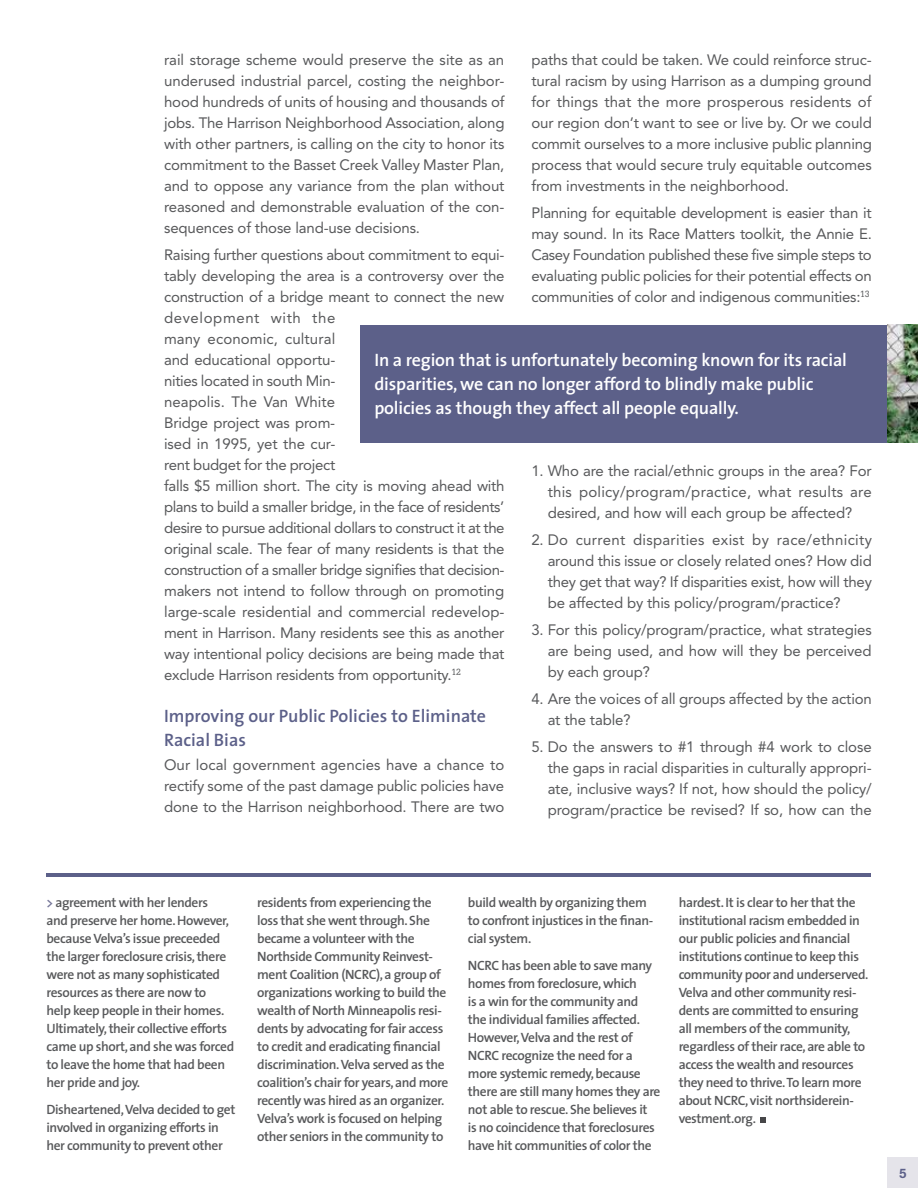
<style>
.page{position:relative;width:918px;height:1188px;background:#fff}
.page>*{position:absolute;margin:0;border:0;box-sizing:border-box;transform-origin:0 0}
.t1{font:600 18px/24px "The Sans";letter-spacing:-.01em;color:#fff}
.t2{font:600 18px/24px "The Sans";color:#5c6089}
.t3{font:15px/21px "Avenir";letter-spacing:-.015em;color:#58595b;text-align:justify}
.t4{font:600 13.5px/18px "The Sans";letter-spacing:-.03em;color:#58595b}
.t5{font:700 13.5px "Akzidenz Grotesk";color:#5c6089}
.s1{color:#757699}
</style>
<div class="page">
<div style="left:888px;top:1158px;width:30px;height:30px;background:#e5e4ea"></div>
<div style="left:361px;top:325px;width:557px;height:117px;background:#5c6089"></div>
<img style="left:888px;top:325px;width:30px;height:117px">
<hr style="left:47px;top:873px;width:824px;height:4px;background:#5c6089">
<svg style="left:760px;top:1117px;width:6px;height:6px"></svg>
<p class="t3" style="left:531px;top:50px;width:342px">paths that could be taken. We could reinforce struc&shy;tural racism by using Harrison as a dumping ground for things that the more prosperous residents of our region don’t want to see or live by. Or we could commit ourselves to a more inclusive public planning process that would secure truly equitable outcomes from investments in the neighborhood.</p>
<p class="t3" style="left:531px;top:203px;width:342px">Planning for equitable development is easier than it may sound. In its Race Matters toolkit, the Annie E.<br>Casey Foundation published these five simple steps to evaluating public policies for their potential effects on communities of color and indigenous communities:<sup>13</sup></p>
<p class="t3" style="left:164px;top:50px;width:342px">rail storage scheme would preserve the site as an underused industrial parcel, costing the neighbor&shy;hood hundreds of units of housing and thousands of jobs. The Harrison Neighborhood Association, along with other partners, is calling on the city to honor its commitment to the Basset Creek Valley Master Plan, and to oppose any variance from the plan without reasoned and demonstrable evaluation of the con&shy;sequences of those land-use decisions.</p>
<p class="t3" style="left:164px;top:245px;width:342px;text-align:left">Raising further questions about commitment to equi&shy;tably developing the area is a controversy over the construction of a bridge meant to connect the new development with the<br>many economic, cultural<br>and educational opportu-<br>nities located in south Min-<br>neapolis. The Van White<br>Bridge project was prom-<br>ised in 1995, yet the cur-<br>rent budget for the project<br>falls $5 million short. The city is moving ahead with plans to build a smaller bridge, in the face of residents’ desire to pursue additional dollars to construct it at the original scale. The fear of many residents is that the construction of a smaller bridge signifies that decision&shy;makers not intend to follow through on promoting large-scale residential and commercial redevelop&shy;ment in Harrison. Many residents see this as another way intentional policy decisions are being made that exclude Harrison residents from opportunity.<sup>12</sup></p>
<p class="t2" style="left:164px;top:704px;width:324px">Improving our Public Policies to Eliminate<br>Racial Bias</p>
<p class="t3" style="left:164px;top:755px;width:342px">Our local government agencies have a chance to rectify some of the past damage public policies have done to the Harrison neighborhood. There are two</p>
<p class="t1" style="left:374px;top:348px;width:474px">In a region that is unfortunately becoming known for its racial disparities, we can no longer afford to blindly make public policies as though they affect all people equally.</p>
<p class="t3" style="left:548px;top:461px;width:326px;text-indent:-16px">1. Who are the racial/ethnic groups in the area? For this policy/program/practice, what results are desired, and how will each group be affected?</p>
<p class="t3" style="left:548px;top:530px;width:326px;text-indent:-16px">2. Do current disparities exist by race/ethnicity around this issue or closely related ones? How did they get that way? If disparities exist, how will they be affected by this policy/program/practice?</p>
<p class="t3" style="left:548px;top:620px;width:326px;text-indent:-16px">3. For this policy/program/practice, what strategies are being used, and how will they be perceived by each group?</p>
<p class="t3" style="left:548px;top:689px;width:326px;text-indent:-16px">4. Are the voices of all groups affected by the action at the table?</p>
<p class="t3" style="left:548px;top:737px;width:326px;text-indent:-16px">5. Do the answers to #1 through #4 work to close the gaps in racial disparities in culturally appropri&shy;ate, inclusive ways? If not, how should the policy/ program/practice be revised? If so, how can the</p>
<p class="t4" style="left:47px;top:893px;width:189px"><span class="s1">&gt;</span> agreement with her lenders<br>and preserve her home. However, because Velva’s issue preceeded the larger foreclosure crisis, there were not as many sophisticated resources as there are now to help keep people in their homes.<br>Ultimately, their collective efforts came up short, and she was forced to leave the home that had been her pride and joy.</p>
<p class="t4" style="left:47px;top:1100px;width:190px">Disheartened, Velva decided to get involved in organizing efforts in her community to prevent other</p>
<p class="t4" style="left:257px;top:893px;width:193px">residents from experiencing the loss that she went through. She became a volunteer with the Northside Community Reinvest&shy;ment Coalition (NCRC), a group of organizations working to build the wealth of North Minneapolis resi&shy;dents by advocating for fair access to credit and eradicating financial discrimination. Velva served as the coalition’s chair for years, and more recently was hired as an organizer.<br>Velva’s work is focused on helping other seniors in the community to</p>
<p class="t4" style="left:468px;top:893px;width:187px">build wealth by organizing them to confront injustices in the finan&shy;cial system.</p>
<p class="t4" style="left:468px;top:956px;width:194px">NCRC has been able to save many homes from foreclosure, which<br>is a win for the community and the individual families affected.<br>However, Velva and the rest of<br>NCRC recognize the need for a more systemic remedy, because there are still many homes they are not able to rescue. She believes it<br>is no coincidence that foreclosures have hit communities of color the</p>
<p class="t4" style="left:679px;top:893px;width:191px">hardest. It is clear to her that the institutional racism embedded in our public policies and financial institutions continue to keep this community poor and underserved.<br>Velva and other community resi&shy;dents are committed to ensuring all members of the community, regardless of their race, are able to access the wealth and resources they need to thrive. To learn more about NCRC, visit northsiderein&shy;vestment.org.</p>
<p class="t5" style="left:899px;top:1165px;width:9px">5</p>
</div>
